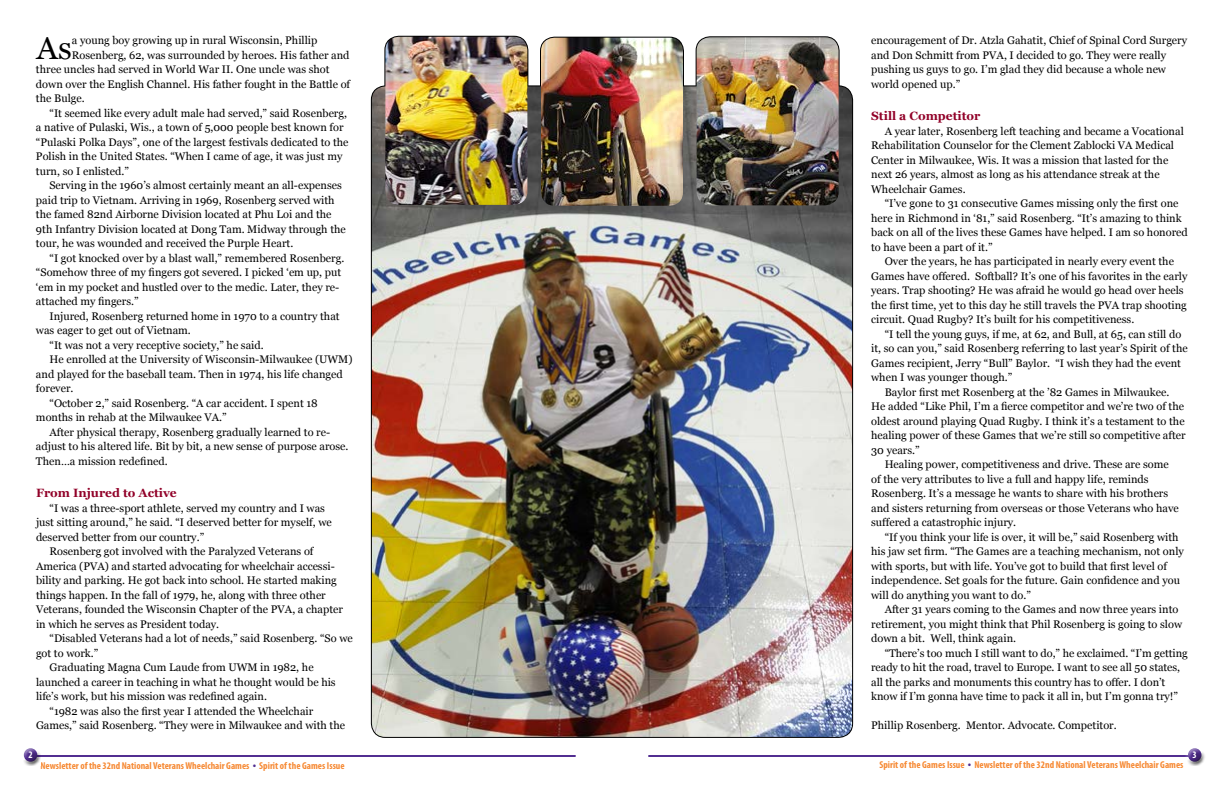
<style>
.page{position:relative;width:1224px;height:792px;background:#fff}
.page>*{position:absolute;margin:0;border:0;box-sizing:border-box;transform-origin:0 0}
.Drop_Cap_Paragraph{font:31.9px "Georgia";color:#000}
.Paragraph_Subhead{font:700 12px "Georgia";color:#910028}
.Body_Copy{font:11px/14.5px "Georgia";color:#000}
.Drop_Cap_Paragraph-2{font:11px "Georgia";color:#000}
.t1{font:700 condensed 10px "Myriad Pro";color:#f68933}
.t2{font:700 condensed 10px "Myriad Pro";color:#fff}
.s1{font-size:12px;color:#522e91}
</style>
<div class="page">
<hr style="left:32px;top:755px;width:543px;height:2px;background:#522e91">
<div style="left:22px;top:750px;width:19px;height:15px;background:#000;opacity:.75"></div>
<div style="left:25px;top:749px;width:13px;height:15px;background:#000;opacity:.75"></div>
<hr style="left:649px;top:755px;width:543px;height:2px;background:#522e91">
<div style="left:1185px;top:745px;width:18px;height:15px;background:#fff"></div>
<div style="left:1186px;top:750px;width:19px;height:15px;background:#000;opacity:.75"></div>
<div style="left:1190px;top:749px;width:12px;height:15px;background:#000;opacity:.75"></div>
<img style="left:372px;top:86px;width:480px;height:651px">
<img style="left:385px;top:37px;width:142px;height:168px">
<img style="left:541px;top:38px;width:142px;height:168px">
<img style="left:697px;top:37px;width:142px;height:168px">
<p class="Drop_Cap_Paragraph" style="left:37px;top:30px;width:37px">As</p>
<p class="Drop_Cap_Paragraph-2" style="left:72px;top:34px;width:247px">a young boy growing up in rural Wisconsin, Phillip</p>
<p class="Drop_Cap_Paragraph-2" style="left:72px;top:49px;width:279px">Rosenberg, 62, was surrounded by heroes. His father and</p>
<p class="Drop_Cap_Paragraph-2" style="left:36px;top:63px;width:295px">three uncles had served in World War II. One uncle was shot</p>
<p class="Drop_Cap_Paragraph-2" style="left:36px;top:78px;width:316px">down over the English Channel. His father fought in the Battle of</p>
<p class="Drop_Cap_Paragraph-2" style="left:36px;top:92px;width:50px">the Bulge.</p>
<p class="Body_Copy" style="left:36px;top:106px;width:314px;text-indent:13px">“It seemed like every adult male had served,” said Rosenberg, a native of Pulaski, Wis., a town of 5,000 people best known for “Pulaski Polka Days”, one of the largest festivals dedicated to the Polish in the United States. “When I came of age, it was just my turn, so I enlisted.”</p>
<p class="Body_Copy" style="left:36px;top:178px;width:311px;text-indent:13px">Serving in the 1960’s almost certainly meant an all-expenses paid trip to Vietnam. Arriving in 1969, Rosenberg served with the famed 82nd Airborne Division located at Phu Loi and the 9th Infantry Division located at Dong Tam. Midway through the tour, he was wounded and received the Purple Heart.</p>
<p class="Body_Copy" style="left:36px;top:251px;width:310px;text-indent:13px">“I got knocked over by a blast wall,” remembered Rosenberg. “Somehow three of my fingers got severed. I picked ‘em up, put ‘em in my pocket and hustled over to the medic. Later, they re&shy;attached my fingers.”</p>
<p class="Body_Copy" style="left:36px;top:309px;width:305px;text-indent:13px">Injured, Rosenberg returned home in 1970 to a country that was eager to get out of Vietnam.</p>
<p class="Body_Copy" style="left:49px;top:338px;width:216px">“It was not a very receptive society,” he said.</p>
<p class="Body_Copy" style="left:36px;top:352px;width:318px;text-indent:13px">He enrolled at the University of Wisconsin-Milwaukee (UWM) and played for the baseball team. Then in 1974, his life changed forever.</p>
<p class="Body_Copy" style="left:36px;top:396px;width:283px;text-indent:13px">“October 2,” said Rosenberg. “A car accident. I spent 18 months in rehab at the Milwaukee VA.”</p>
<p class="Body_Copy" style="left:36px;top:425px;width:314px;text-indent:13px">After physical therapy, Rosenberg gradually learned to re&shy;adjust to his altered life. Bit by bit, a new sense of purpose arose.<br>Then…a mission redefined.</p>
<p class="Paragraph_Subhead" style="left:36px;top:486px;width:142px">From Injured to Active</p>
<p class="Body_Copy" style="left:36px;top:501px;width:297px;text-indent:13px">“I was a three-sport athlete, served my country and I was just sitting around,” he said. “I deserved better for myself, we deserved better from our country.”</p>
<p class="Body_Copy" style="left:36px;top:544px;width:308px;text-indent:13px">Rosenberg got involved with the Paralyzed Veterans of America (PVA) and started advocating for wheelchair accessi&shy;bility and parking. He got back into school. He started making things happen. In the fall of 1979, he, along with three other Veterans, founded the Wisconsin Chapter of the PVA, a chapter in which he serves as President today.</p>
<p class="Body_Copy" style="left:36px;top:631px;width:318px;text-indent:13px">“Disabled Veterans had a lot of needs,” said Rosenberg. “So we got to work.”</p>
<p class="Body_Copy" style="left:36px;top:660px;width:301px;text-indent:13px">Graduating Magna Cum Laude from UWM in 1982, he launched a career in teaching in what he thought would be his life’s work, but his mission was redefined again.</p>
<p class="Body_Copy" style="left:36px;top:704px;width:311px;text-indent:13px">“1982 was also the first year I attended the Wheelchair<br>Games,” said Rosenberg. “They were in Milwaukee and with the</p>
<p class="Body_Copy" style="left:871px;top:33px;width:318px">encouragement of Dr. Atzla Gahatit, Chief of Spinal Cord Surgery and Don Schmitt from PVA, I decided to go. They were really pushing us guys to go. I’m glad they did because a whole new world opened up.”</p>
<p class="Paragraph_Subhead" style="left:871px;top:109px;width:111px">Still a Competitor</p>
<p class="Body_Copy" style="left:871px;top:124px;width:314px;text-indent:13px">A year later, Rosenberg left teaching and became a Vocational Rehabilitation Counselor for the Clement Zablocki VA Medical Center in Milwaukee, Wis. It was a mission that lasted for the next 26 years, almost as long as his attendance streak at the Wheelchair Games.</p>
<p class="Body_Copy" style="left:871px;top:196px;width:318px;text-indent:13px">“I’ve gone to 31 consecutive Games missing only the first one here in Richmond in ‘81,” said Rosenberg. “It’s amazing to think back on all of the lives these Games have helped. I am so honored to have been a part of it.”</p>
<p class="Body_Copy" style="left:871px;top:254px;width:318px;text-indent:13px">Over the years, he has participated in nearly every event the Games have offered. Softball? It’s one of his favorites in the early years. Trap shooting? He was afraid he would go head over heels the first time, yet to this day he still travels the PVA trap shooting circuit. Quad Rugby? It’s built for his competitiveness.</p>
<p class="Body_Copy" style="left:871px;top:327px;width:318px;text-indent:13px">“I tell the young guys, if me, at 62, and Bull, at 65, can still do it, so can you,” said Rosenberg referring to last year’s Spirit of the Games recipient, Jerry “Bull” Baylor. “I wish they had the event when I was younger though.”</p>
<p class="Body_Copy" style="left:871px;top:385px;width:316px;text-indent:13px">Baylor first met Rosenberg at the ’82 Games in Milwaukee.<br>He added “Like Phil, I’m a fierce competitor and we’re two of the oldest around playing Quad Rugby. I think it’s a testament to the healing power of these Games that we’re still so competitive after 30 years.”</p>
<p class="Body_Copy" style="left:871px;top:457px;width:309px;text-indent:13px">Healing power, competitiveness and drive. These are some of the very attributes to live a full and happy life, reminds Rosenberg. It’s a message he wants to share with his brothers and sisters returning from overseas or those Veterans who have suffered a catastrophic injury.</p>
<p class="Body_Copy" style="left:871px;top:530px;width:314px;text-indent:13px">“If you think your life is over, it will be,” said Rosenberg with his jaw set firm. “The Games are a teaching mechanism, not only with sports, but with life. You’ve got to build that first level of independence. Set goals for the future. Gain confidence and you will do anything you want to do.”</p>
<p class="Body_Copy" style="left:871px;top:602px;width:312px;text-indent:13px">After 31 years coming to the Games and now three years into retirement, you might think that Phil Rosenberg is going to slow down a bit. Well, think again.</p>
<p class="Body_Copy" style="left:871px;top:646px;width:318px;text-indent:13px">“There’s too much I still want to do,” he exclaimed. “I’m getting ready to hit the road, travel to Europe. I want to see all 50 states, all the parks and monuments this country has to offer. I don’t know if I’m gonna have time to pack it all in, but I’m gonna try!”</p>
<p class="Body_Copy" style="left:871px;top:718px;width:247px">Phillip Rosenberg. Mentor. Advocate. Competitor.</p>
<p class="t2" style="left:28px;top:748px;width:6px">2</p>
<p class="t2" style="left:1193px;top:748px;width:6px">3</p>
<p class="t1" style="left:40px;top:759px;width:306px">Newsletter of the 32nd National Veterans Wheelchair Games <span class="s1">•</span> Spirit of the Games Issue</p>
<p class="t1" style="left:879px;top:759px;width:306px">Spirit of the Games Issue <span class="s1">•</span> Newsletter of the 32nd National Veterans Wheelchair Games</p>
</div>
